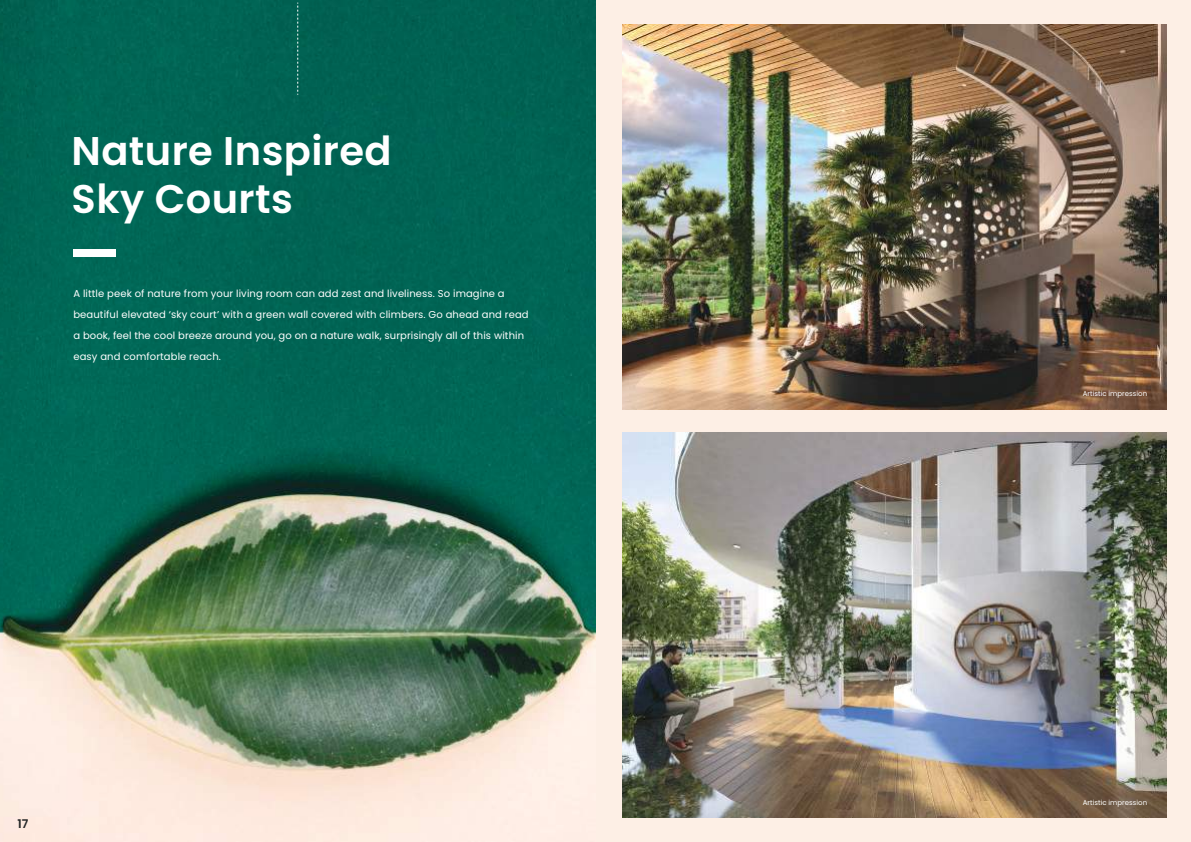
<style>
.page{position:relative;width:1191px;height:842px;background:#fff}
.page>*{position:absolute;margin:0;border:0;box-sizing:border-box;transform-origin:0 0}
.t1{font:600 40px/48px "Poppins";letter-spacing:.01em;color:#fff}
.t2{font:600 12px "Poppins";color:#242728}
.t3{font:10px/21px "Poppins";letter-spacing:.01em;color:#fff}
.t4{font:7px "Poppins";color:#fff}
</style>
<div class="page">
<div style="left:595px;top:0;width:596px;height:842px;background:#fdefe5"></div>
<img style="left:0;top:0;width:595px;height:842px">
<svg style="left:297px;top:3px;width:1px;height:92px"></svg>
<div style="left:74px;top:250px;width:42px;height:7px;background:#fff"></div>
<img style="left:622px;top:25px;width:544px;height:385px">
<img style="left:622px;top:433px;width:544px;height:385px">
<h1 class="t1" style="left:72px;top:127px;width:322px">Nature Inspired<br>Sky Courts</h1>
<p class="t3" style="left:73px;top:283px;width:457px">A little peek of nature from your living room can add zest and liveliness. So imagine a beautiful elevated ‘sky court’ with a green wall covered with climbers. Go ahead and read a book, feel the cool breeze around you, go on a nature walk, surprisingly all of this within easy and comfortable reach.</p>
<p class="t2" style="left:18px;top:816px;width:12px">17</p>
<p class="t4" style="left:1083px;top:390px;width:66px">Artistic impression</p>
<p class="t4" style="left:1083px;top:798px;width:66px">Artistic impression</p>
</div>
